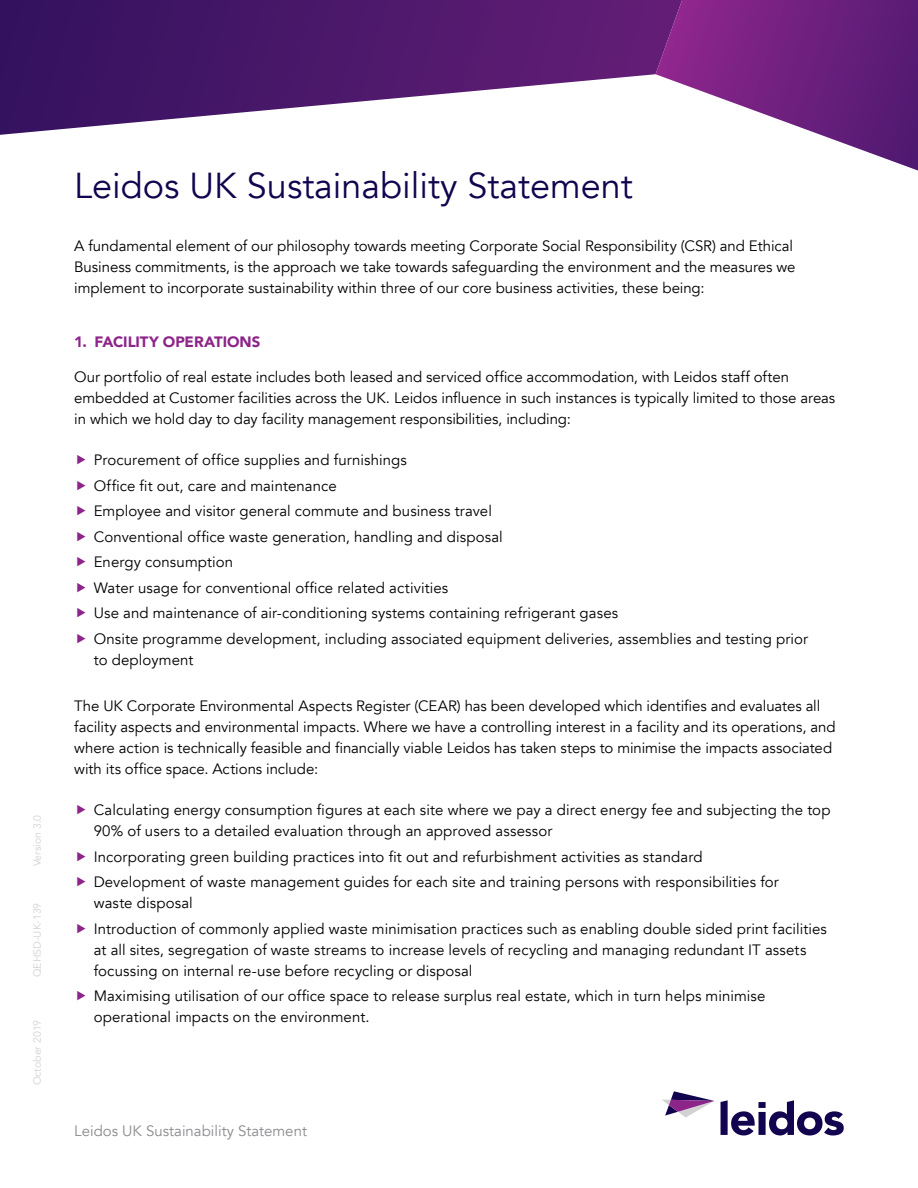
<style>
.page{position:relative;width:918px;height:1188px;background:#fff}
.page>*{position:absolute;margin:0;border:0;box-sizing:border-box;transform-origin:0 0}
.t1{font:36px "Avenir";color:#12044e}
.t2{font:15px/21px "Avenir";letter-spacing:.005em;color:#000}
.t3{font:15px "Avenir";color:#8b8a8e}
.t4{font:900 15px "Avenir";letter-spacing:-.005em;color:#8d248a}
.t5{font:10.5px "Avenir";color:#d3d2d2}
</style>
<div class="page">
<svg style="left:0;top:0;width:656px;height:135px"></svg>
<svg style="left:656px;top:0;width:262px;height:171px"></svg>
<svg style="left:721px;top:1100px;width:123px;height:36px"></svg>
<svg style="left:662px;top:1091px;width:52px;height:27px"></svg>
<p class="t5" style="left:31px;top:866px;width:53px;rotate:-90deg">Version 3.0</p>
<p class="t5" style="left:31px;top:977px;width:76px;rotate:-90deg">QEHSD-UK-139</p>
<p class="t5" style="left:31px;top:1085px;width:67px;rotate:-90deg">October 2019</p>
<h1 class="t1" style="left:74px;top:164px;width:560px">Leidos UK Sustainability Statement</h1>
<p class="t2" style="left:74px;top:235px;width:723px">A fundamental element of our philosophy towards meeting Corporate Social Responsibility (CSR) and Ethical<br>Business commitments, is the approach we take towards safeguarding the environment and the measures we implement to incorporate sustainability within three of our core business activities, these being:</p>
<p class="t4" style="left:74px;top:329px;width:188px">1. FACILITY OPERATIONS</p>
<p class="t2" style="left:74px;top:366px;width:763px">Our portfolio of real estate includes both leased and serviced office accommodation, with Leidos staff often embedded at Customer facilities across the UK. Leidos influence in such instances is typically limited to those areas in which we hold day to day facility management responsibilities, including:</p>
<p class="t2" style="left:94px;top:447px;width:716px;line-height:25.5px">Procurement of office supplies and furnishings<br>Office fit out, care and maintenance<br>Employee and visitor general commute and business travel<br>Conventional office waste generation, handling and disposal<br>Energy consumption<br>Water usage for conventional office related activities<br>Use and maintenance of air-conditioning systems containing refrigerant gases<br>Onsite programme development, including associated equipment deliveries, assemblies and testing prior</p>
<p class="t2" style="left:94px;top:649px;width:101px">to deployment</p>
<p class="t2" style="left:74px;top:696px;width:763px">The UK Corporate Environmental Aspects Register (CEAR) has been developed which identifies and evaluates all facility aspects and environmental impacts. Where we have a controlling interest in a facility and its operations, and where action is technically feasible and financially viable Leidos has taken steps to minimise the impacts associated with its office space. Actions include:</p>
<p class="t2" style="left:94px;top:800px;width:738px">Calculating energy consumption figures at each site where we pay a direct energy fee and subjecting the top<br>90% of users to a detailed evaluation through an approved assessor</p>
<p class="t2" style="left:94px;top:844px;width:687px;line-height:25.5px">Incorporating green building practices into fit out and refurbishment activities as standard<br>Development of waste management guides for each site and training persons with responsibilities for</p>
<p class="t2" style="left:94px;top:891px;width:735px;line-height:25.5px">waste disposal<br>Introduction of commonly applied waste minimisation practices such as enabling double sided print facilities</p>
<p class="t2" style="left:94px;top:939px;width:714px">at all sites, segregation of waste streams to increase levels of recycling and managing redundant IT assets focussing on internal re-use before recycling or disposal</p>
<p class="t2" style="left:94px;top:986px;width:673px">Maximising utilisation of our office space to release surplus real estate, which in turn helps minimise operational impacts on the environment.</p>
<p class="t3" style="left:74px;top:1121px;width:234px">Leidos UK Sustainability Statement</p>
</div>
